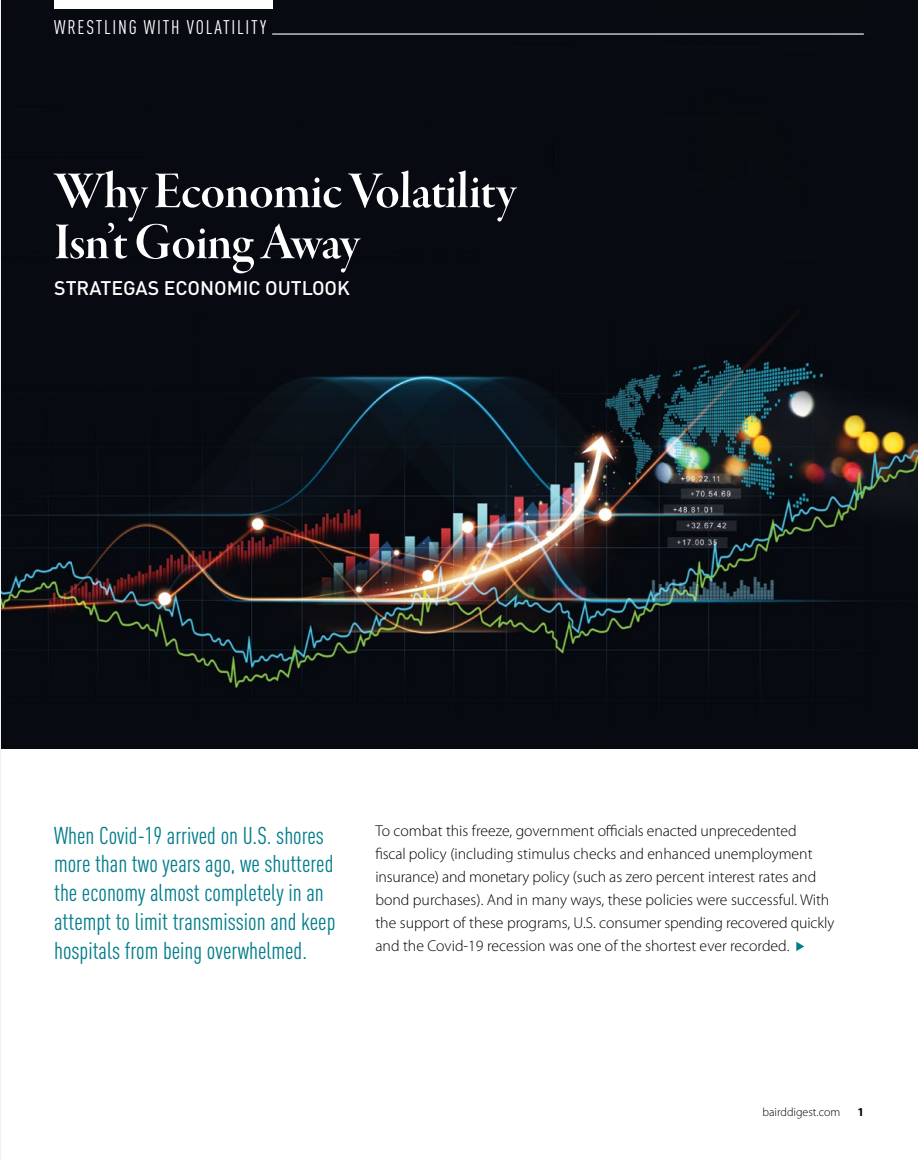
<style>
.page{position:relative;width:918px;height:1161px;background:#fff}
.page>*{position:absolute;margin:0;border:0;box-sizing:border-box;transform-origin:0 0}
.t1{font:54px/51px "Garamond Premr Pro Smbd Disp";letter-spacing:-.01em;color:#fff}
.Better_Justification{font:condensed 24px/28.8px "DINOT";color:#007c8b}
.t2{font:500 19.5px "DINOT";color:#fff}
.t3{font:condensed 19.5px "DINOT";letter-spacing:.09em;color:#fff}
.Better_Justification-2{font:300 15.75px/23px "Myriad Pro";color:#000}
.t4{font:300 12px "Myriad Pro";color:#000}
.t5{font:700 12px "Myriad Pro";color:#000}
</style>
<div class="page">
<img style="left:1px;top:0;width:917px;height:749px">
<hr style="left:272px;top:33px;width:592px;height:2px;background:#fff">
<div style="left:54px;top:0;width:218px;height:8px;background:#fff"></div>
<svg style="left:796px;top:942px;width:8px;height:9px"></svg>
<p class="t3" style="left:54px;top:16px;width:214px">WRESTLING WITH VOLATILITY</p>
<p class="t1" style="left:54px;top:167px;width:463px">Why Economic Volatility<br>Isn’t Going Away</p>
<p class="t2" style="left:54px;top:276px;width:297px">STRATEGAS ECONOMIC OUTLOOK</p>
<p class="Better_Justification" style="left:54px;top:821px;width:283px">When Covid-19 arrived on U.S. shores more than two years ago, we shuttered the economy almost completely in an attempt to limit transmission and keep hospitals from being overwhelmed.</p>
<p class="Better_Justification-2" style="left:375px;top:820px;width:460px">To combat this freeze, government officials enacted unprecedented<br>fiscal policy (including stimulus checks and enhanced unemployment insurance) and monetary policy (such as zero percent interest rates and bond purchases). And in many ways, these policies were successful. With the support of these programs, U.S. consumer spending recovered quickly and the Covid-19 recession was one of the shortest ever recorded.</p>
<p class="t4" style="left:763px;top:1105px;width:79px">bairddigest.com</p>
<p class="t5" style="left:857px;top:1104px;width:8px">1</p>
</div>
